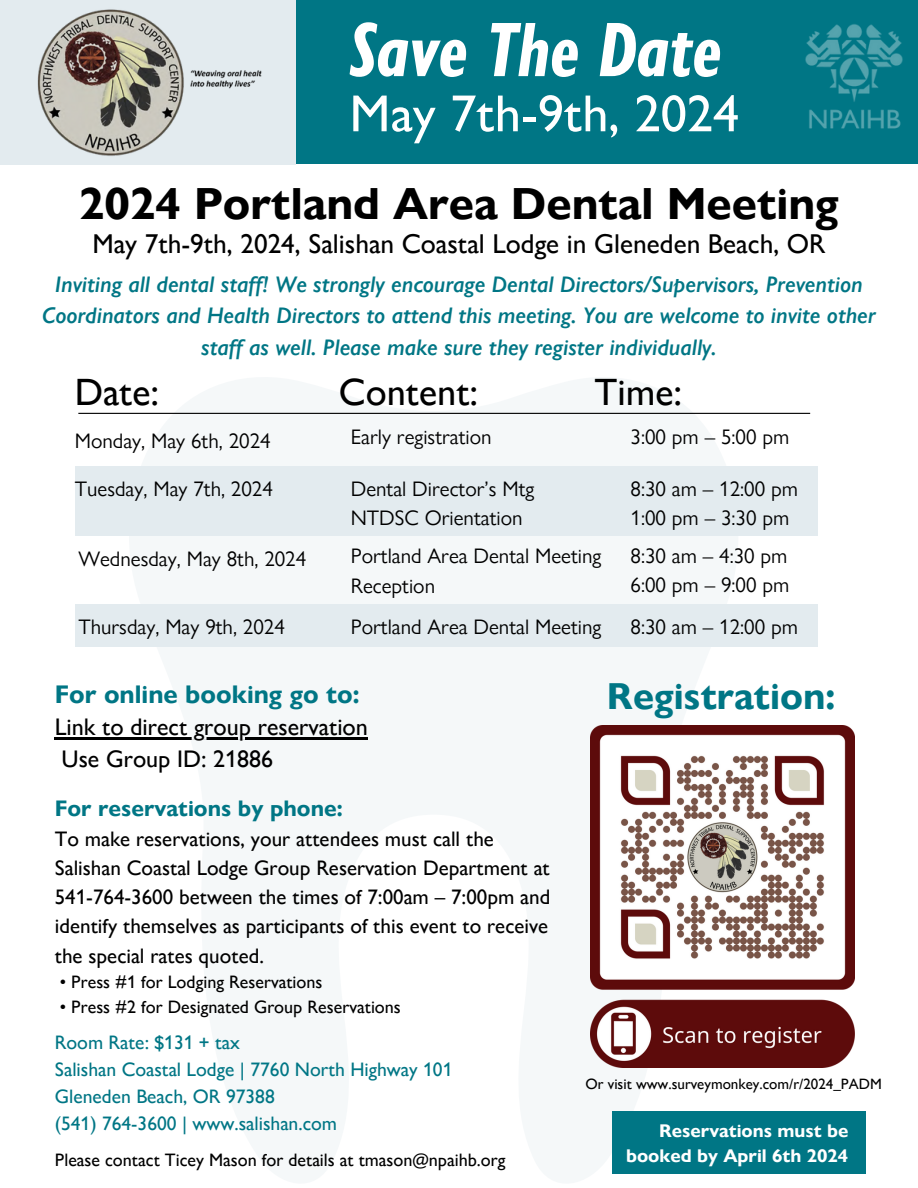
<style>
.page{position:relative;width:918px;height:1188px;background:#fff}
.page>*{position:absolute;margin:0;border:0;box-sizing:border-box;transform-origin:0 0}
.t1{font:italic 700 condensed 79.5px "Gill Sans Nova";color:#fff}
.t2{font:500 52.35px "Gill Sans Nova";color:#fff}
.t3{font:700 45px "Gill Sans Nova";color:#000}
.t4{font:500 37.95px "Gill Sans Nova";color:#000}
.t5{font:700 37.5px "Gill Sans Nova";color:#007685}
.t6{font:500 27.3px "Gill Sans Nova";color:#000}
.t7{font:700 25.5px "Gill Sans Nova";color:#007685}
.t8{font:500 24px/32.7px "Gill Sans Nova";color:#000}
.t9{font:italic 600 22.5px/31.5px "Gill Sans Nova";color:#007685;text-align:center}
.t10{font:700 22.5px "Gill Sans Nova";color:#007685}
.t11{font:21px/29.2px "Gill Sans Nova";color:#000}
.t12{font:500 21px/29.2px "Gill Sans Nova";color:#000}
.t13{font:500 19.5px "Gill Sans Nova";color:#007685}
.t14{font:700 18.3px/24.9px "Gill Sans Nova";color:#fff;text-align:right}
.t15{font:500 18px "Gill Sans Nova";color:#000}
.t16{font:500 15px "Gill Sans Nova";color:#000}
</style>
<div class="page">
<div style="left:0;top:0;width:296px;height:164px;background:#e3ebef"></div>
<img style="left:32px;top:9px;width:264px;height:156px">
<div style="left:296px;top:0;width:622px;height:164px;background:#007685"></div>
<svg style="left:129px;top:412px;width:610px;height:700px;fill:#f5f8f9"></svg>
<div style="left:75px;top:605px;width:743px;height:42px;background:#e3ebef"></div>
<hr style="left:78px;top:413px;width:732px;height:1px;background:#000">
<div style="left:75px;top:466px;width:743px;height:69px;background:#e3ebef"></div>
<div style="left:612px;top:1112px;width:253px;height:62px;background:#007685"></div>
<img style="left:591px;top:725px;width:263px;height:342px">
<img style="left:805px;top:24px;width:98px;height:105px">
<hr style="left:55px;top:737px;width:313px;height:2px;background:#000">
<h4 class="t1" style="left:349px;top:-14px;width:374px">Save The Date</h4>
<p class="t2" style="left:349px;top:72px;width:391px">May 7th-9th, 2024</p>
<p class="t3" style="left:79px;top:168px;width:761px">2024 Portland Area Dental Meeting</p>
<h6 class="t6" style="left:92px;top:222px;width:735px">May 7th-9th, 2024, Salishan Coastal Lodge in Gleneden Beach, OR</h6>
<p class="t9" style="left:42px;top:267px;width:835px">Inviting all dental staff! We strongly encourage Dental Directors/Supervisors, Prevention<br>Coordinators and Health Directors to attend this meeting. You are welcome to invite other staff as well. Please make sure they register individually.</p>
<h1 class="t4" style="left:75px;top:362px;width:86px">Date:</h1>
<h1 class="t4" style="left:339px;top:362px;width:141px">Content:</h1>
<h1 class="t4" style="left:595px;top:362px;width:89px">Time:</h1>
<p class="t11" style="left:75px;top:424px;width:197px">Monday, May 6th, 2024</p>
<h2 class="t11" style="left:351px;top:421px;width:142px">Early registration</h2>
<h3 class="t11" style="left:631px;top:421px;width:160px">3:00 pm – 5:00 pm</h3>
<h5 class="t11" style="left:75px;top:473px;width:200px">Tuesday, May 7th, 2024</h5>
<h6 class="t11" style="left:351px;top:473px;width:185px">Dental Director’s Mtg</h6>
<h4 class="t11" style="left:351px;top:502px;width:173px">NTDSC Orientation</h4>
<p class="t11" style="left:631px;top:473px;width:169px">8:30 am – 12:00 pm</p>
<p class="t11" style="left:631px;top:502px;width:160px">1:00 pm – 3:30 pm</p>
<p class="t11" style="left:78px;top:542px;width:229px">Wednesday, May 8th, 2024</p>
<p class="t11" style="left:351px;top:540px;width:252px">Portland Area Dental Meeting<br>Reception</p>
<p class="t11" style="left:631px;top:540px;width:158px">8:30 am – 4:30 pm</p>
<p class="t11" style="left:631px;top:569px;width:160px">6:00 pm – 9:00 pm</p>
<p class="t11" style="left:78px;top:610px;width:208px">Thursday, May 9th, 2024</p>
<p class="t11" style="left:351px;top:610px;width:252px">Portland Area Dental Meeting</p>
<p class="t11" style="left:631px;top:610px;width:169px">8:30 am – 12:00 pm</p>
<p class="t7" style="left:55px;top:674px;width:306px">For online booking go to:</p>
<p class="t8" style="left:55px;top:708px;width:315px">Link to direct group reservation<br>Use Group ID: 21886</p>
<p class="t10" style="left:55px;top:791px;width:289px">For reservations by phone:</p>
<p class="t12" style="left:55px;top:822px;width:497px">To make reservations, your attendees must call the Salishan Coastal Lodge Group Reservation Department at 541-764-3600 between the times of 7:00am – 7:00pm and identify themselves as participants of this event to receive the special rates quoted.</p>
<p class="t15" style="left:60px;top:968px;width:264px">• Press #1 for Lodging Reservations</p>
<p class="t15" style="left:60px;top:993px;width:343px">• Press #2 for Designated Group Reservations</p>
<p class="t13" style="left:55px;top:1027px;width:187px">Room Rate: $131 + tax</p>
<p class="t13" style="left:55px;top:1054px;width:399px">Salishan Coastal Lodge | 7760 North Highway 101</p>
<p class="t13" style="left:55px;top:1081px;width:222px">Gleneden Beach, OR 97388</p>
<p class="t13" style="left:55px;top:1108px;width:284px">(541) 764-3600 | www.salishan.com</p>
<p class="t15" style="left:55px;top:1146px;width:452px">Please contact Ticey Mason for details at tmason@npaihb.org</p>
<p class="t5" style="left:607px;top:666px;width:230px">Registration:</p>
<h6 class="t16" style="left:586px;top:1072px;width:298px">Or visit www.surveymonkey.com/r/2024_PADM</h6>
<p class="t14" style="left:626px;top:1117px;width:224px">Reservations must be booked by April 6th 2024</p>
</div>
